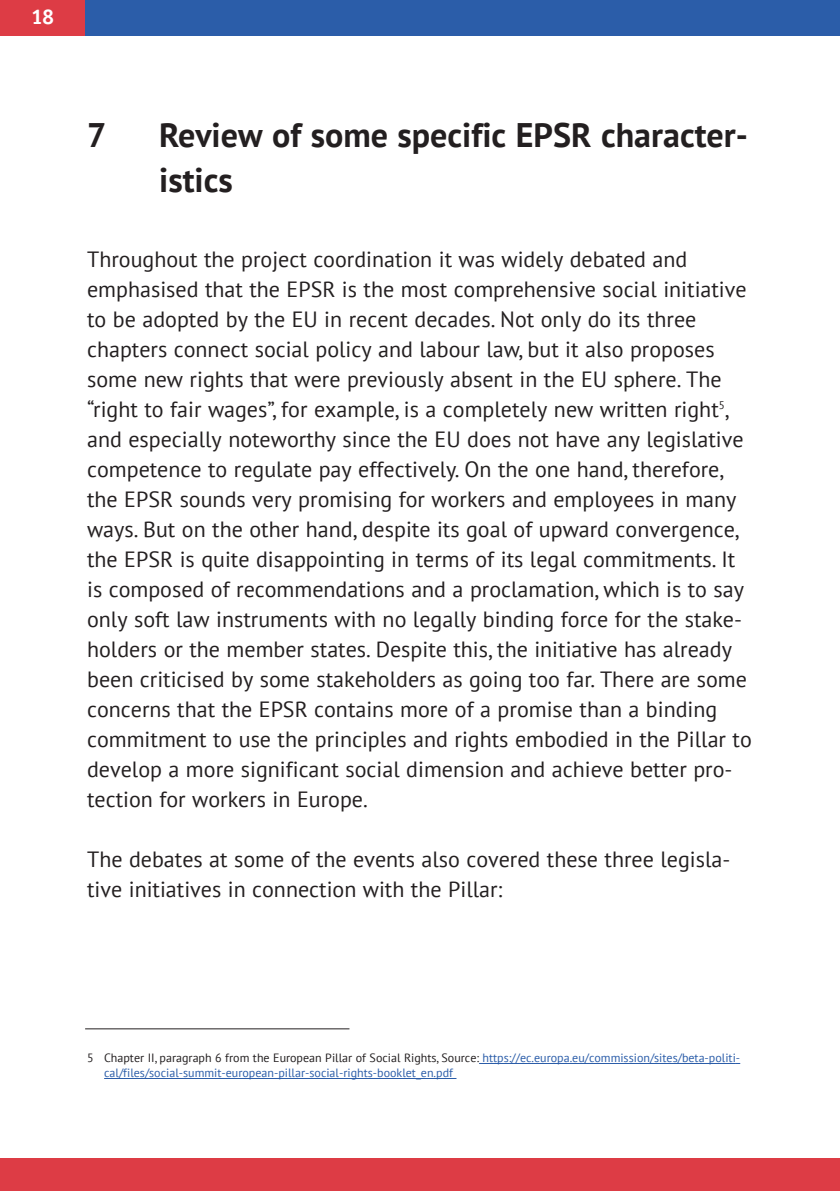
<style>
.page{position:relative;width:840px;height:1191px;background:#fff}
.page>*{position:absolute;margin:0;border:0;box-sizing:border-box;transform-origin:0 0}
.t1{font:700 34px/45px "PT Sans";color:#231f20}
.t2{font:22px/30px "PT Sans";color:#231f20}
.t3{font:700 22px "Officina Sans";color:#fff}
.t4{font:12px/15px "PT Sans";color:#2b5da9}
.s1{color:#231f20}
</style>
<div class="page">
<div style="left:0;top:1158px;width:839px;height:32px;background:#dd3c45"></div>
<div style="left:76px;top:0;width:763px;height:36px;background:#2b5da9"></div>
<div style="left:0;top:0;width:84px;height:36px;background:#dd3c45"></div>
<hr style="left:479px;top:1063px;width:256px;height:1px;background:#2b5da9">
<hr style="left:104px;top:1078px;width:352px;height:1px;background:#2b5da9">
<hr style="left:85px;top:1028px;width:264px;height:1px;background:#231f20">
<p class="t3" style="left:32px;top:8px;width:24px">18</p>
<p class="t1" style="left:87px;top:114px;width:21px">7</p>
<p class="t1" style="left:159px;top:114px;width:590px">Review of some specific EPSR character&shy;istics</p>
<p class="t2" style="left:87px;top:245px;width:665px">Throughout the project coordination it was widely debated and emphasised that the EPSR is the most comprehensive social initiative to be adopted by the EU in recent decades. Not only do its three chapters connect social policy and labour law, but it also proposes some new rights that were previously absent in the EU sphere. The “right to fair wages”, for example, is a completely new written right<sup>5</sup>, and especially noteworthy since the EU does not have any legislative competence to regulate pay effectively. On the one hand, therefore, the EPSR sounds very promising for workers and employees in many ways. But on the other hand, despite its goal of upward convergence, the EPSR is quite disappointing in terms of its legal commitments. It is composed of recommendations and a proclamation, which is to say only soft law instruments with no legally binding force for the stake&shy;holders or the member states. Despite this, the initiative has already been criticised by some stakeholders as going too far. There are some concerns that the EPSR contains more of a promise than a binding commitment to use the principles and rights embodied in the Pillar to develop a more significant social dimension and achieve better pro&shy;tection for workers in Europe.</p>
<p class="t2" style="left:87px;top:845px;width:644px">The debates at some of the events also covered these three legisla&shy;tive initiatives in connection with the Pillar:</p>
<p class="t4" style="left:104px;top:1050px;width:637px;text-indent:-17px"><span class="s1">5 Chapter II, paragraph 6 from the European Pillar of Social Rights, Source:</span> https://ec.europa.eu/commission/sites/beta-politi&shy;cal/files/social-summit-european-pillar-social-rights-booklet_en.pdf</p>
</div>
